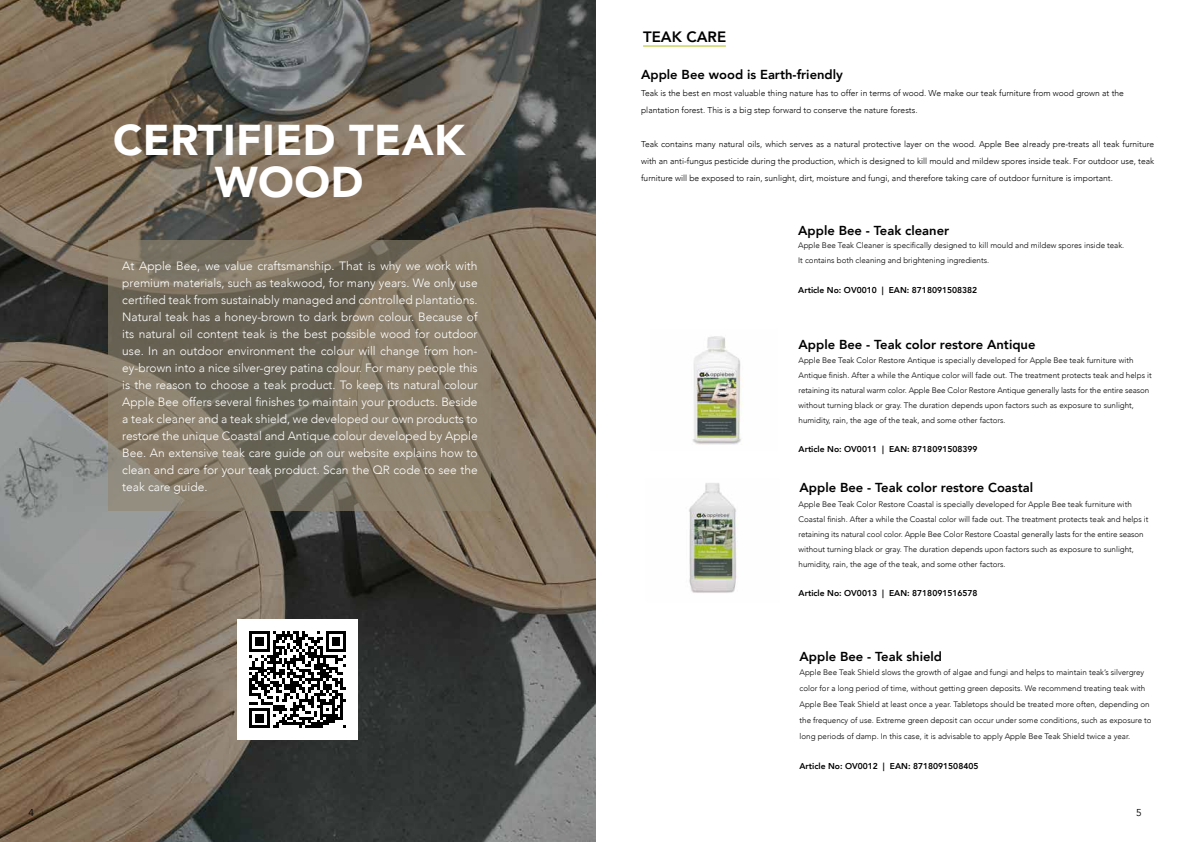
<style>
.page{position:relative;width:1191px;height:842px;background:#fff}
.page>*{position:absolute;margin:0;border:0;box-sizing:border-box;transform-origin:0 0}
.t1{font:900 43px/42px "Avenir";letter-spacing:.01em;color:#fff;text-align:center}
.t2{font:800 15px "Avenir";color:#000}
.t3{font:800 13px "Avenir";color:#000}
.t4{font:300 12px/17px "Avenir";color:#fff;text-align:justify}
.t5{font:10px "Avenir";color:#000}
.t6{font:300 8.5px/17px "Avenir";color:#000}
.t7{font:800 8.5px "Avenir";color:#000}
.t8{font:300 8px/15px "Avenir";color:#000}
</style>
<div class="page">
<img style="left:0;top:0;width:595px;height:842px">
<svg style="left:109px;top:240px;width:382px;height:270px;background:#7d7463"></svg>
<div style="left:237px;top:619px;width:121px;height:121px;background:#fff"></div>
<svg style="left:249px;top:631px;width:97px;height:97px"></svg>
<img style="left:692px;top:336px;width:51px;height:109px">
<hr style="left:643px;top:46px;width:83px;height:1px;background:#b3be1a">
<img style="left:689px;top:483px;width:49px;height:110px">
<h1 class="t1" style="left:113px;top:118px;width:353px">CERTIFIED TEAK<br>WOOD</h1>
<p class="t4" style="left:122px;top:257px;width:357px">At Apple Bee, we value craftsmanship. That is why we work with premium materials, such as teakwood, for many years. We only use certified teak from sustainably managed and controlled plantations.<br>Natural teak has a honey-brown to dark brown colour. Because of its natural oil content teak is the best possible wood for outdoor use. In an outdoor environment the colour will change from hon&shy;ey-brown into a nice silver-grey patina colour. For many people this is the reason to choose a teak product. To keep its natural colour Apple Bee offers several finishes to maintain your products. Beside a teak cleaner and a teak shield, we developed our own products to restore the unique Coastal and Antique colour developed by Apple Bee. An extensive teak care guide on our website explains how to clean and care for your teak product. Scan the QR code to see the teak care guide.</p>
<h2 class="t2" style="left:643px;top:25px;width:85px">TEAK CARE</h2>
<h3 class="t3" style="left:641px;top:65px;width:203px">Apple Bee wood is Earth-friendly</h3>
<p class="t6" style="left:641px;top:85px;width:484px">Teak is the best en most valuable thing nature has to offer in terms of wood. We make our teak furniture from wood grown at the plantation forest. This is a big step forward to conserve the nature forests.</p>
<p class="t6" style="left:641px;top:136px;width:514px;text-align:justify">Teak contains many natural oils, which serves as a natural protective layer on the wood. Apple Bee already pre-treats all teak furniture with an anti-fungus pesticide during the production, which is designed to kill mould and mildew spores inside teak. For outdoor use, teak furniture will be exposed to rain, sunlight, dirt, moisture and fungi, and therefore taking care of outdoor furniture is important.</p>
<h3 class="t3" style="left:798px;top:220px;width:152px">Apple Bee - Teak cleaner</h3>
<p class="t8" style="left:798px;top:238px;width:328px">Apple Bee Teak Cleaner is specifically designed to kill mould and mildew spores inside teak.<br>It contains both cleaning and brightening ingredients.</p>
<p class="t7" style="left:798px;top:283px;width:181px">Article No: OV0010 | EAN: 8718091508382</p>
<h3 class="t3" style="left:798px;top:334px;width:238px">Apple Bee - Teak color restore Antique</h3>
<p class="t8" style="left:798px;top:352px;width:355px">Apple Bee Teak Color Restore Antique is specially developed for Apple Bee teak furniture with Antique finish. After a while the Antique color will fade out. The treatment protects teak and helps it retaining its natural warm color. Apple Bee Color Restore Antique generally lasts for the entire season without turning black or gray. The duration depends upon factors such as exposure to sunlight, humidity, rain, the age of the teak, and some other factors.</p>
<p class="t7" style="left:798px;top:443px;width:181px">Article No: OV0011 | EAN: 8718091508399</p>
<h3 class="t3" style="left:799px;top:477px;width:235px">Apple Bee - Teak color restore Coastal</h3>
<p class="t8" style="left:798px;top:496px;width:351px">Apple Bee Teak Color Restore Coastal is specially developed for Apple Bee teak furniture with Coastal finish. After a while the Coastal color will fade out. The treatment protects teak and helps it retaining its natural cool color. Apple Bee Color Restore Coastal generally lasts for the entire season without turning black or gray. The duration depends upon factors such as exposure to sunlight, humidity, rain, the age of the teak, and some other factors.</p>
<p class="t7" style="left:798px;top:587px;width:181px">Article No: OV0013 | EAN: 8718091516578</p>
<h3 class="t3" style="left:799px;top:646px;width:144px">Apple Bee - Teak shield</h3>
<p class="t8" style="left:799px;top:665px;width:353px;line-height:16px">Apple Bee Teak Shield slows the growth of algae and fungi and helps to maintain teak’s silvergrey color for a long period of time, without getting green deposits. We recommend treating teak with Apple Bee Teak Shield at least once a year. Tabletops should be treated more often, depending on the frequency of use. Extreme green deposit can occur under some conditions, such as exposure to long periods of damp. In this case, it is advisable to apply Apple Bee Teak Shield twice a year.</p>
<p class="t7" style="left:799px;top:759px;width:181px">Article No: OV0012 | EAN: 8718091508405</p>
<p class="t5" style="left:28px;top:806px;width:7px">4</p>
<p class="t5" style="left:1136px;top:806px;width:7px">5</p>
</div>
